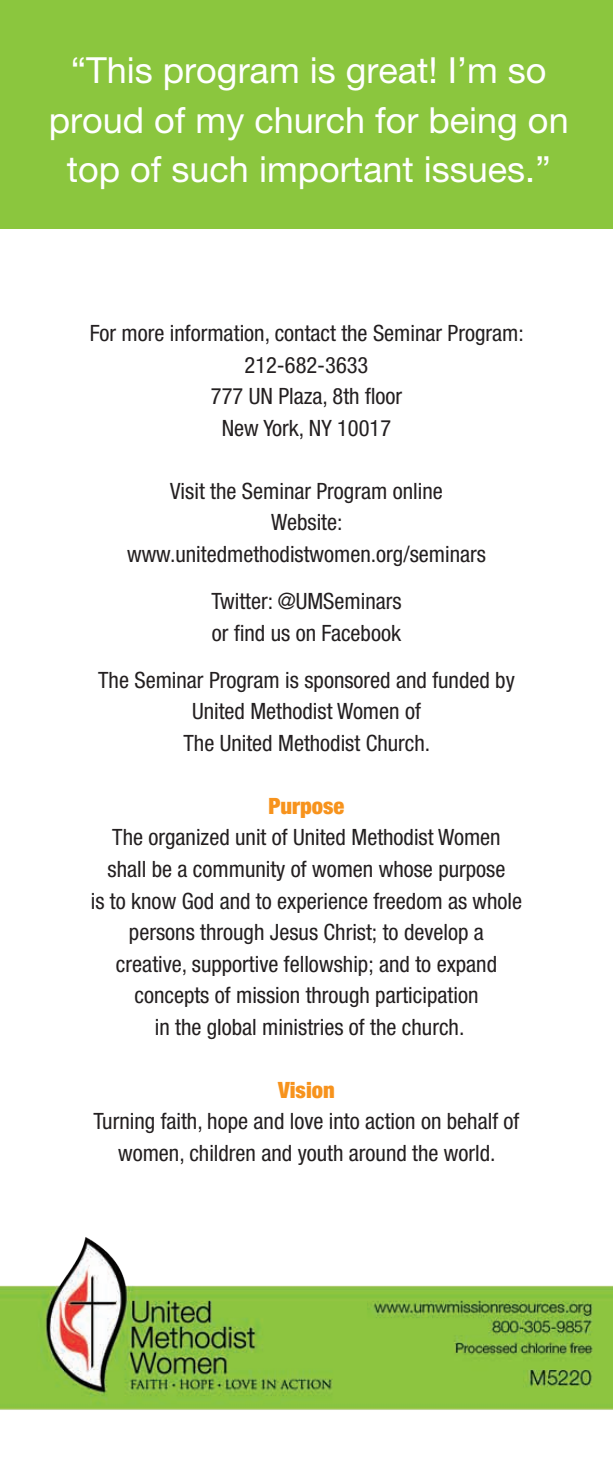
<style>
.page{position:relative;width:613px;height:1463px;background:#fff}
.page>*{position:absolute;margin:0;border:0;box-sizing:border-box;transform-origin:0 0}
.t1{font:36px/49.5px "Helvetica Neue LT Pro";color:#fff;text-align:center}
.t2{font:condensed 22.5px/31.5px "Helvetica Neue LT Pro";color:#231f20;text-align:center}
.t3{font:900 condensed 22.5px "Helvetica Neue LT Pro";color:#f7931d}
</style>
<div class="page">
<img style="left:0;top:0;width:613px;height:1410px">
<h1 class="t1" style="left:49px;top:45px;width:521px">“This program is great! I’m so proud of my church for being on top of such important issues.”</h1>
<p class="t2" style="left:90px;top:317px;width:435px">For more information, contact the Seminar Program:<br>212-682-3633<br>777 UN Plaza, 8th floor<br>New York, NY 10017</p>
<p class="t2" style="left:127px;top:475px;width:360px">Visit the Seminar Program online<br>Website: www.unitedmethodistwomen.org/seminars</p>
<p class="t2" style="left:211px;top:585px;width:192px;text-align:left">Twitter: @UMSeminars or find us on Facebook</p>
<p class="t2" style="left:98px;top:664px;width:418px">The Seminar Program is sponsored and funded by<br>United Methodist Women of<br>The United Methodist Church.</p>
<p class="t3" style="left:268px;top:792px;width:77px">Purpose</p>
<p class="t2" style="left:91px;top:821px;width:433px">The organized unit of United Methodist Women shall be a community of women whose purpose<br>is to know God and to experience freedom as whole persons through Jesus Christ; to develop a creative, supportive fellowship; and to expand concepts of mission through participation<br>in the global ministries of the church.</p>
<p class="t3" style="left:278px;top:1075px;width:58px">Vision</p>
<p class="t2" style="left:93px;top:1105px;width:427px">Turning faith, hope and love into action on behalf of women, children and youth around the world.</p>
</div>
